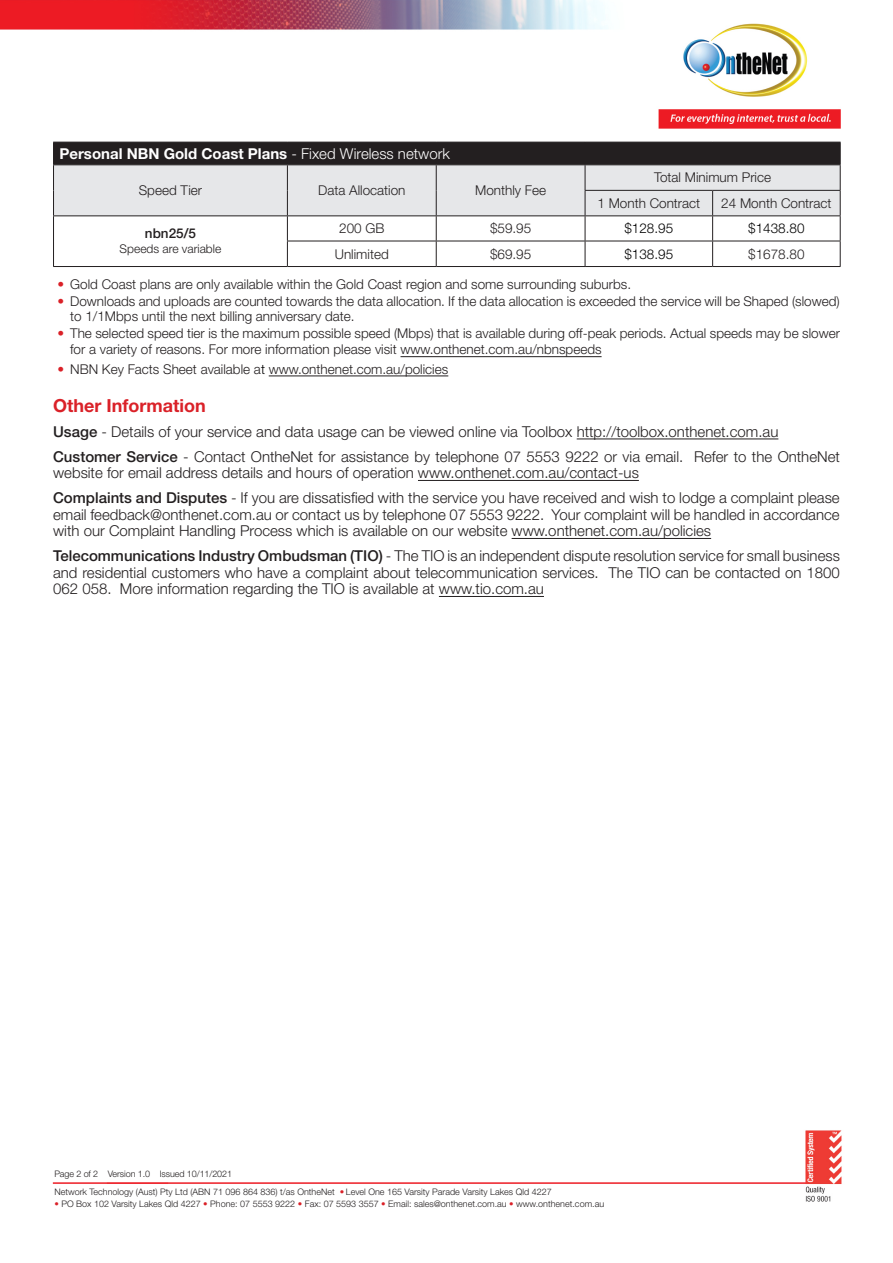
<style>
.page{position:relative;width:893px;height:1263px;background:#fff}
.page>*{position:absolute;margin:0;border:0;box-sizing:border-box;transform-origin:0 0}
.t1{font:700 18px "Helvetica Neue LT Std";color:#da2128}
.t2{font:300 15px/16.5px "Helvetica Neue LT Std";color:#231f20}
.t3{font:700 15px "Helvetica Neue LT Std";color:#fff}
.t4{font:300 13.5px/25.5px "Helvetica Neue LT Std";color:#231f20}
.t5{font:300 13.5px "Helvetica Neue LT Std";color:#000}
.t6{font:500 13.5px "Helvetica Neue LT Std";color:#231f20}
.t7{font:300 12px "Helvetica Neue LT Std";color:#231f20}
.t8{font:300 9px/18px "Helvetica Neue LT Std";color:#231f20}
.s1{font-weight:300}
.s2{color:#da2128}
.s3{color:#000}
.s4{font-weight:500}
</style>
<div class="page">
<img style="left:0;top:0;width:842px;height:1202px">
<div style="left:109px;top:256px;width:323px;height:32px;background:#fff"></div>
<hr style="left:400px;top:356px;width:202px;height:1px;background:#231f20">
<hr style="left:269px;top:376px;width:179px;height:1px;background:#231f20">
<hr style="left:577px;top:439px;width:201px;height:1px;background:#231f20">
<hr style="left:418px;top:480px;width:221px;height:1px;background:#231f20">
<hr style="left:512px;top:538px;width:199px;height:1px;background:#231f20">
<hr style="left:439px;top:596px;width:105px;height:1px;background:#231f20">
<hr style="left:53px;top:266px;width:234px;height:1px;background:#231f20">
<hr style="left:287px;top:266px;width:149px;height:1px;background:#231f20">
<hr style="left:436px;top:266px;width:149px;height:1px;background:#231f20">
<hr style="left:585px;top:266px;width:128px;height:1px;background:#231f20">
<hr style="left:713px;top:266px;width:128px;height:1px;background:#231f20">
<svg style="left:53px;top:142px;width:788px;height:124px"></svg>
<hr style="left:287px;top:142px;width:149px;height:1px;background:#231f20">
<hr style="left:436px;top:142px;width:149px;height:1px;background:#231f20">
<hr style="left:585px;top:142px;width:128px;height:1px;background:#231f20">
<hr style="left:713px;top:142px;width:128px;height:1px;background:#231f20">
<p class="t3" style="left:60px;top:144px;width:392px">Personal NBN Gold Coast Plans <span class="s1">- Fixed Wireless network</span></p>
<p class="t4" style="left:139px;top:177px;width:65px">Speed Tier</p>
<p class="t4" style="left:318px;top:177px;width:89px">Data Allocation</p>
<p class="t4" style="left:475px;top:177px;width:73px">Monthly Fee</p>
<p class="t4" style="left:597px;top:165px;width:175px;text-indent:57px">Total Minimum Price<br>1 Month Contract</p>
<p class="t4" style="left:721px;top:190px;width:112px">24 Month Contract</p>
<p class="t4" style="left:339px;top:215px;width:47px">200 GB</p>
<p class="t4" style="left:490px;top:215px;width:43px">$59.95</p>
<p class="t5" style="left:624px;top:220px;width:50px">$128.95</p>
<p class="t5" style="left:748px;top:220px;width:58px">$1438.80</p>
<p class="t4" style="left:335px;top:241px;width:55px">Unlimited</p>
<p class="t4" style="left:490px;top:241px;width:43px">$69.95</p>
<p class="t5" style="left:624px;top:245px;width:50px">$138.95</p>
<p class="t4" style="left:748px;top:241px;width:58px">$1678.80</p>
<p class="t4" style="left:57px;top:271px;width:575px"><span class="s2">•</span> Gold Coast plans are only available within the Gold Coast region and some surrounding suburbs.</p>
<p class="t4" style="left:70px;top:293px;width:771px;line-height:15px;text-indent:-13px"><span class="s2">•</span> Downloads and uploads are counted towards the data allocation. If the data allocation is exceeded the service will be Shaped (slowed) to 1/1Mbps until the next billing anniversary date.</p>
<p class="t4" style="left:70px;top:325px;width:771px;line-height:16.5px;text-indent:-13px"><span class="s2">•</span> The selected speed tier is the maximum possible speed (Mbps) that is available during off-peak periods. Actual speeds may be slower for a variety of reasons. For more information please visit www.onthenet.com.au/nbnspeeds</p>
<p class="t4" style="left:57px;top:356px;width:392px"><span class="s2">•</span> NBN Key Facts Sheet available a<span class="s3">t</span> www.onthenet.com.au/policies</p>
<p class="t1" style="left:53px;top:394px;width:154px">Other Information</p>
<p class="t2" style="left:53px;top:418px;width:788px;line-height:25px"><span class="s4">Usage</span> - Details of your service and data usage can be viewed online via Toolbox http://toolbox.onthenet.com.au<br><span class="s4">Customer Service</span> - Contact OntheNet for assistance by telephone 07 5553 9222 or via email. Refer to the OntheNet</p>
<p class="t2" style="left:53px;top:460px;width:788px;line-height:25px">website for email address details and hours of operation www.onthenet.com.au/contact-us<br><span class="s4">Complaints and Disputes</span> - If you are dissatisfied with the service you have received and wish to lodge a complaint please</p>
<p class="t2" style="left:53px;top:506px;width:788px">email feedback@onthenet.com.au or contact us by telephone 07 5553 9222. Your complaint will be handled in accordance with our Complaint Handling Process which is available on our website www.onthenet.com.au/policies</p>
<p class="t2" style="left:53px;top:547px;width:788px;text-align:justify"><span class="s4">Telecommunications Industry Ombudsman (TIO)</span> - The TIO is an independent dispute resolution service for small business and residential customers who have a complaint about telecommunication services. The TIO can be contacted on 1800<br>062 058. More information regarding the TIO is available at www.tio.com.au</p>
<p class="t6" style="left:145px;top:225px;width:53px">nbn25/5</p>
<p class="t7" style="left:120px;top:242px;width:103px">Speeds are variable</p>
<p class="t8" style="left:54px;top:1164px;width:499px">Page 2 of 2 Version 1.0 Issued 10/11/2021<br>Network Technology (Aust) Pty Ltd (ABN 71 096 864 836) t/as OntheNet <span class="s2">•</span> Level One 165 Varsity Parade Varsity Lakes Qld 4227</p>
<p class="t8" style="left:54px;top:1194px;width:551px"><span class="s2">•</span> PO Box 102 Varsity Lakes Qld 4227 <span class="s2">•</span> Phone: 07 5553 9222 <span class="s2">•</span> Fax: 07 5593 3557 <span class="s2">•</span> Email: sales@onthenet.com.au <span class="s2">•</span> www.onthenet.com.au</p>
</div>
